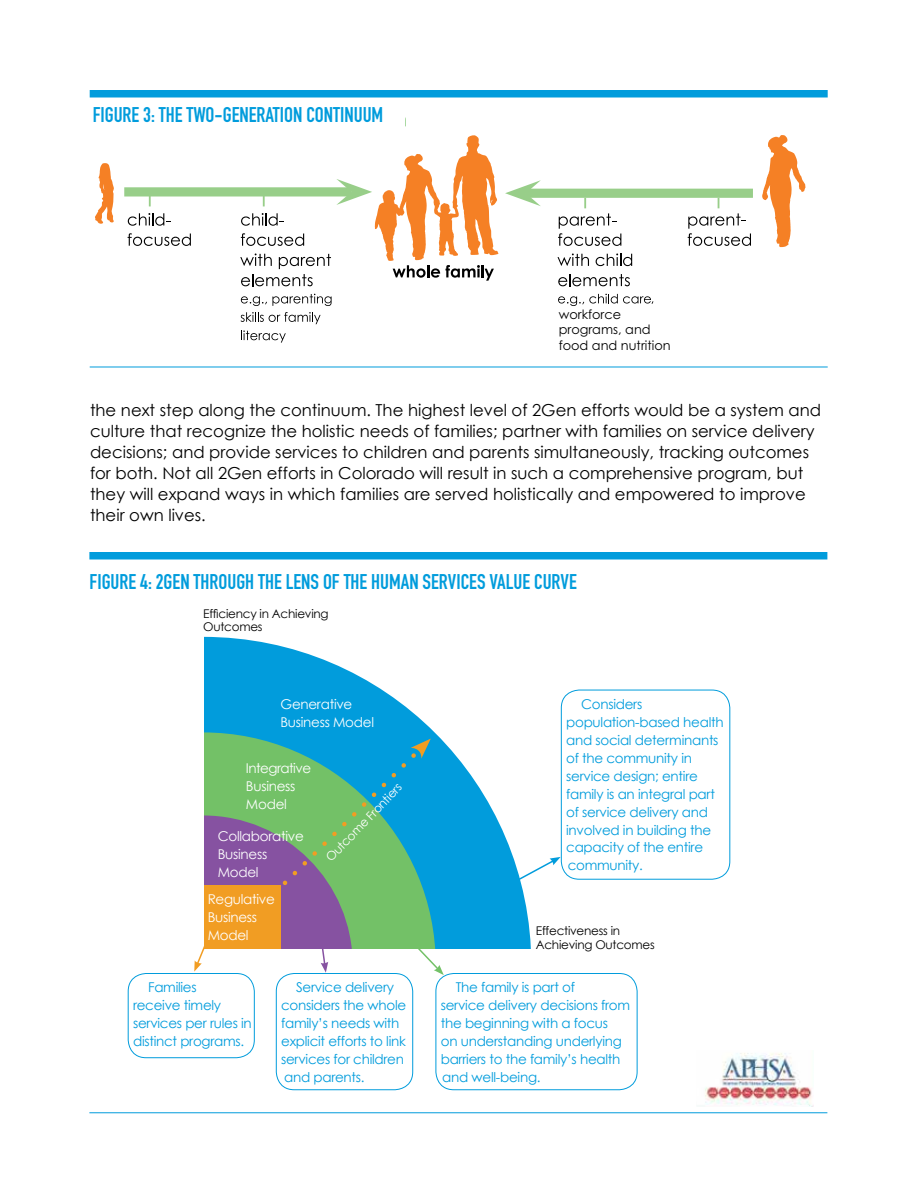
<style>
.page{position:relative;width:918px;height:1188px;background:#fff}
.page>*{position:absolute;margin:0;border:0;box-sizing:border-box;transform-origin:0 0}
.t1{font:21px "DIN Engschrift Std";color:#019cdc}
.t2{font:16.5px/21px "Century Gothic";color:#000}
.t3{font:13.5px/18px "Century Gothic";letter-spacing:-.02em;color:#019cdc}
.t4{font:13.5px/18px "Century Gothic";letter-spacing:-.02em;color:#fff}
.t5{font:12.9px/15.5px "Century Gothic";color:#000}
.t6{font:12px/13.5px "Century Gothic";letter-spacing:-.02em;color:#000}
.t7{font:12px "Century Gothic";color:#fff}
</style>
<div class="page">
<div style="left:89px;top:552px;width:738px;height:8px;background:#019cdc"></div>
<svg style="left:204px;top:637px;width:327px;height:312px;fill:#019cdc"></svg>
<svg style="left:204px;top:732px;width:232px;height:217px;background:#5ab97f"></svg>
<div style="left:54px;top:815px;width:299px;height:299px;background:#8652a1;border-radius:50%"></div>
<div style="left:151px;top:886px;width:129px;height:128px;background:#f19d23"></div>
<div style="left:0;top:593px;width:203px;height:595px;background:#fff"></div>
<div style="left:162px;top:950px;width:384px;height:238px;background:#fff"></div>
<svg style="left:265px;top:739px;width:166px;height:166px;background:#52a692"></svg>
<img style="left:705px;top:1053px;width:109px;height:53px">
<hr style="left:89px;top:1112px;width:738px;height:1px;background:#019cdc">
<div style="left:128px;top:973px;width:127px;height:85px;border:1px solid #019cdc;border-radius:18px"></div>
<div style="left:276px;top:973px;width:137px;height:117px;border:1px solid #019cdc;border-radius:18px"></div>
<div style="left:436px;top:973px;width:202px;height:117px;border:1px solid #019cdc;border-radius:18px"></div>
<div style="left:561px;top:690px;width:169px;height:190px;border:1px solid #019cdc;border-radius:18px"></div>
<svg style="left:194px;top:944px;width:13px;height:28px"></svg>
<svg style="left:320px;top:949px;width:8px;height:24px"></svg>
<svg style="left:403px;top:933px;width:41px;height:42px"></svg>
<svg style="left:492px;top:857px;width:69px;height:38px"></svg>
<svg style="left:241px;top:294px;width:91px;height:12px"></svg>
<svg style="left:241px;top:312px;width:80px;height:12px"></svg>
<svg style="left:241px;top:330px;width:45px;height:13px"></svg>
<svg style="left:149px;top:197px;width:2px;height:9px"></svg>
<svg style="left:688px;top:198px;width:63px;height:48px"></svg>
<svg style="left:95px;top:163px;width:19px;height:61px"></svg>
<div style="left:124px;top:187px;width:227px;height:10px;background:#98ce89"></div>
<div style="left:526px;top:189px;width:227px;height:9px;background:#98ce89"></div>
<svg style="left:505px;top:180px;width:36px;height:26px"></svg>
<svg style="left:128px;top:213px;width:43px;height:13px"></svg>
<svg style="left:128px;top:233px;width:63px;height:13px"></svg>
<svg style="left:558px;top:198px;width:63px;height:48px"></svg>
<svg style="left:558px;top:253px;width:31px;height:13px"></svg>
<svg style="left:596px;top:253px;width:36px;height:13px"></svg>
<svg style="left:558px;top:274px;width:72px;height:12px"></svg>
<svg style="left:240px;top:135px;width:258px;height:151px"></svg>
<svg style="left:762px;top:135px;width:44px;height:112px"></svg>
<svg style="left:558px;top:294px;width:95px;height:12px"></svg>
<div style="left:93px;top:107px;width:312px;height:34px;background:#fff"></div>
<div style="left:90px;top:90px;width:738px;height:8px;background:#019cdc"></div>
<hr style="left:90px;top:367px;width:738px;height:1px;background:#019cdc">
<h1 class="t1" style="left:93px;top:102px;width:292px">FIGURE 3: THE TWO-GENERATION CONTINUUM</h1>
<p class="t5" style="left:559px;top:306px;width:113px">workforce programs, and food and nutrition</p>
<p class="t2" style="left:90px;top:399px;width:733px">the next step along the continuum. The highest level of 2Gen efforts would be a system and culture that recognize the holistic needs of families; partner with families on service delivery decisions; and provide services to children and parents simultaneously, tracking outcomes for both. Not all 2Gen efforts in Colorado will result in such a comprehensive program, but they will expand ways in which families are served holistically and empowered to improve their own lives.</p>
<h1 class="t1" style="left:90px;top:569px;width:489px">FIGURE 4: 2GEN THROUGH THE LENS OF THE HUMAN SERVICES VALUE CURVE</h1>
<p class="t6" style="left:203px;top:607px;width:127px">Efficiency in Achieving<br>Outcomes</p>
<p class="t4" style="left:280px;top:695px;width:95px">Generative<br>Business Model</p>
<p class="t4" style="left:246px;top:759px;width:67px">Integrative<br>Business<br>Model</p>
<p class="t4" style="left:218px;top:827px;width:88px">Collaborative<br>Business<br>Model</p>
<p class="t4" style="left:208px;top:890px;width:69px">Regulative<br>Business<br>Model</p>
<p class="t7" style="left:323px;top:854px;width:105px;rotate:-46deg">Outcome Frontiers</p>
<p class="t3" style="left:566px;top:694px;width:159px;text-indent:15px">Considers population-based health and social determinants of the community in service design; entire family is an integral part of service delivery and involved in building the capacity of the entire community.</p>
<p class="t6" style="left:536px;top:924px;width:120px">Effectiveness in<br>Achieving Outcomes</p>
<p class="t3" style="left:133px;top:978px;width:120px;text-indent:15px">Families<br>receive timely services per rules in distinct programs.</p>
<p class="t3" style="left:281px;top:978px;width:127px;text-indent:15px">Service delivery considers the whole family’s needs with explicit efforts to link services for children and parents.</p>
<p class="t3" style="left:441px;top:978px;width:191px;text-indent:15px">The family is part of<br>service delivery decisions from the beginning with a focus<br>on understanding underlying barriers to the family’s health and well-being.</p>
</div>
